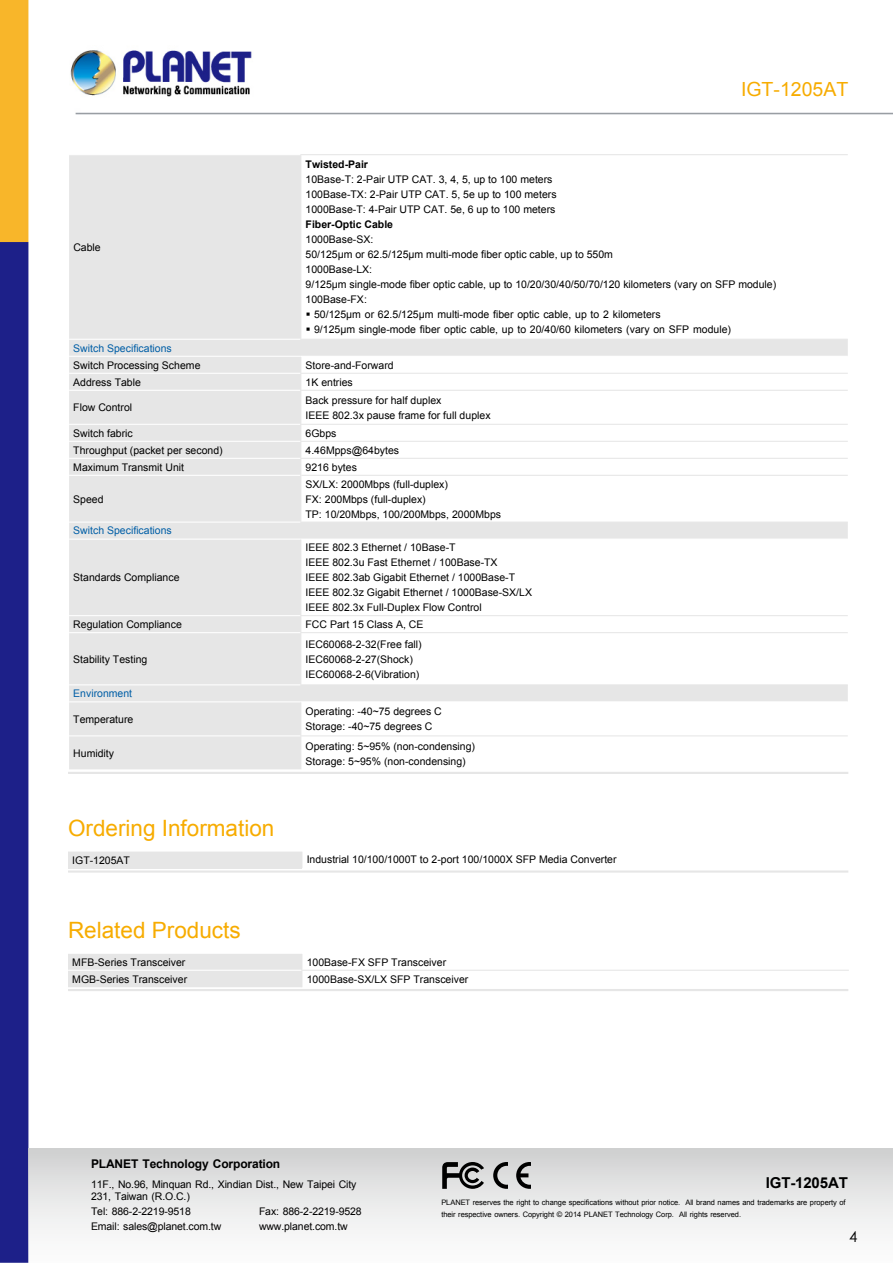
<style>
.page{position:relative;width:893px;height:1263px;background:#fff}
.page>*{position:absolute;margin:0;border:0;box-sizing:border-box;transform-origin:0 0}
.t1{font:22.5px "Arial";color:#f7ac00}
.t2{font:19.5px "Arial";color:#f7ac00}
.t3{font:700 15px "Arial";letter-spacing:-.01em;color:#000}
.t4{font:15px "Century Gothic";color:#000}
.t5{font:700 12px "Arial";letter-spacing:-.01em;color:#000}
.t6{font:10.5px/15px "Arial";color:#000}
.t7{font:10.5px "Arial";color:#005ea6}
.t8{font:700 10.5px "Arial";color:#000}
.t9{font:7.5px/12px "Arial";letter-spacing:-.01em;color:#000}
</style>
<div class="page">
<img style="left:0;top:0;width:893px;height:1263px">
<div style="left:29px;top:1148px;width:864px;height:115px;background:linear-gradient(to bottom,#d2d3d3,#fff)"></div>
<svg style="left:442px;top:1162px;width:42px;height:27px"></svg>
<svg style="left:493px;top:1162px;width:15px;height:27px"></svg>
<svg style="left:516px;top:1162px;width:15px;height:27px"></svg>
<div style="left:69px;top:155px;width:232px;height:614px;background:#e6e6e6"></div>
<svg style="left:301px;top:155px;width:547px;height:615px"></svg>
<hr style="left:300px;top:441px;width:548px;height:1px;background:#e6e6e6">
<hr style="left:300px;top:458px;width:548px;height:1px;background:#e6e6e6">
<hr style="left:69px;top:539px;width:232px;height:1px;background:#fff">
<hr style="left:69px;top:701px;width:232px;height:1px;background:#fff">
<hr style="left:301px;top:539px;width:547px;height:1px;background:#fff">
<hr style="left:301px;top:701px;width:547px;height:1px;background:#fff">
<svg style="left:300px;top:357px;width:1px;height:33px"></svg>
<hr style="left:300px;top:391px;width:1px;height:33px;background:#e6e6e6">
<hr style="left:300px;top:373px;width:548px;height:1px;background:#e6e6e6">
<hr style="left:69px;top:356px;width:232px;height:1px;background:#fff">
<hr style="left:69px;top:458px;width:231px;height:1px;background:#fff">
<hr style="left:301px;top:356px;width:547px;height:1px;background:#fff">
<hr style="left:301px;top:475px;width:547px;height:1px;background:#e6e6e6">
<hr style="left:300px;top:154px;width:548px;height:1px;background:#e6e6e6">
<hr style="left:300px;top:339px;width:548px;height:1px;background:#e6e6e6">
<hr style="left:300px;top:522px;width:548px;height:1px;background:#e6e6e6">
<hr style="left:300px;top:615px;width:548px;height:1px;background:#e6e6e6">
<hr style="left:300px;top:632px;width:548px;height:1px;background:#e6e6e6">
<hr style="left:300px;top:684px;width:548px;height:1px;background:#e6e6e6">
<hr style="left:300px;top:735px;width:548px;height:1px;background:#e6e6e6">
<hr style="left:69px;top:475px;width:231px;height:1px;background:#fff">
<hr style="left:300px;top:155px;width:1px;height:184px;background:#e6e6e6">
<hr style="left:300px;top:475px;width:1px;height:47px;background:#e6e6e6">
<hr style="left:300px;top:540px;width:1px;height:75px;background:#e6e6e6">
<svg style="left:300px;top:616px;width:1px;height:16px"></svg>
<hr style="left:300px;top:633px;width:1px;height:51px;background:#e6e6e6">
<hr style="left:300px;top:702px;width:1px;height:33px;background:#e6e6e6">
<hr style="left:300px;top:736px;width:1px;height:33px;background:#e6e6e6">
<svg style="left:300px;top:425px;width:1px;height:50px"></svg>
<hr style="left:69px;top:154px;width:231px;height:1px;background:#fff">
<hr style="left:69px;top:339px;width:231px;height:1px;background:#fff">
<hr style="left:69px;top:522px;width:231px;height:1px;background:#fff">
<hr style="left:69px;top:615px;width:231px;height:1px;background:#fff">
<hr style="left:69px;top:632px;width:231px;height:1px;background:#fff">
<hr style="left:69px;top:684px;width:231px;height:1px;background:#fff">
<hr style="left:69px;top:735px;width:231px;height:1px;background:#fff">
<hr style="left:69px;top:769px;width:232px;height:1px;background:#fff">
<hr style="left:69px;top:373px;width:231px;height:1px;background:#fff">
<hr style="left:69px;top:390px;width:231px;height:1px;background:#fff">
<hr style="left:69px;top:424px;width:231px;height:1px;background:#fff">
<hr style="left:69px;top:441px;width:231px;height:1px;background:#fff">
<hr style="left:300px;top:390px;width:548px;height:1px;background:#e6e6e6">
<hr style="left:300px;top:424px;width:548px;height:1px;background:#e6e6e6">
<hr style="left:68px;top:772px;width:780px;height:2px;background:#e6e6e6">
<div style="left:68px;top:851px;width:234px;height:17px;background:#e6e6e6"></div>
<div style="left:302px;top:851px;width:547px;height:17px;background:#fff"></div>
<hr style="left:68px;top:850px;width:234px;height:1px;background:#fff">
<svg style="left:68px;top:954px;width:781px;height:33px"></svg>
<hr style="left:302px;top:953px;width:547px;height:1px;background:#fff">
<hr style="left:301px;top:970px;width:548px;height:1px;background:#e6e6e6">
<hr style="left:68px;top:970px;width:233px;height:1px;background:#fff">
<hr style="left:68px;top:953px;width:234px;height:1px;background:#fff">
<hr style="left:68px;top:870px;width:780px;height:3px;background:#e6e6e6">
<hr style="left:68px;top:989px;width:780px;height:2px;background:#e6e6e6">
<p class="t6" style="left:73px;top:240px;width:29px">Cable</p>
<h2 class="t2" style="left:741px;top:77px;width:109px">IGT-1205AT</h2>
<p class="t8" style="left:306px;top:158px;width:64px">Twisted-Pair</p>
<p class="t6" style="left:306px;top:172px;width:252px">10Base-T: 2-Pair UTP CAT. 3, 4, 5, up to 100 meters<br>100Base-TX: 2-Pair UTP CAT. 5, 5e up to 100 meters<br>1000Base-T: 4-Pair UTP CAT. 5e, 6 up to 100 meters</p>
<p class="t8" style="left:306px;top:218px;width:89px">Fiber-Optic Cable</p>
<p class="t6" style="left:306px;top:232px;width:69px">1000Base-SX:</p>
<p class="t6" style="left:306px;top:247px;width:309px">50/125μm or 62.5/125μm multi-mode fiber optic cable, up to 550m</p>
<p class="t6" style="left:306px;top:262px;width:68px">1000Base-LX:</p>
<p class="t6" style="left:306px;top:277px;width:472px">9/125μm single-mode fiber optic cable, up to 10/20/30/40/50/70/120 kilometers (vary on SFP module)</p>
<p class="t6" style="left:306px;top:292px;width:63px">100Base-FX:</p>
<p class="t6" style="left:314px;top:307px;width:348px">50/125μm or 62.5/125μm multi-mode fiber optic cable, up to 2 kilometers</p>
<p class="t6" style="left:314px;top:322px;width:418px">9/125μm single-mode fiber optic cable, up to 20/40/60 kilometers (vary on SFP module)</p>
<p class="t7" style="left:73px;top:341px;width:100px">Switch Specifications</p>
<p class="t6" style="left:73px;top:357px;width:129px">Switch Processing Scheme</p>
<p class="t6" style="left:306px;top:357px;width:90px">Store-and-Forward</p>
<p class="t6" style="left:73px;top:374px;width:69px">Address Table</p>
<p class="t6" style="left:306px;top:374px;width:49px">1K entries</p>
<p class="t6" style="left:73px;top:400px;width:60px">Flow Control</p>
<p class="t6" style="left:306px;top:392px;width:187px">Back pressure for half duplex<br>IEEE 802.3x pause frame for full duplex</p>
<p class="t6" style="left:73px;top:425px;width:61px">Switch fabric</p>
<p class="t6" style="left:306px;top:425px;width:32px">6Gbps</p>
<p class="t6" style="left:73px;top:442px;width:151px">Throughput (packet per second)</p>
<p class="t6" style="left:306px;top:442px;width:95px">4.46Mpps@64bytes</p>
<p class="t6" style="left:73px;top:459px;width:112px">Maximum Transmit Unit</p>
<p class="t6" style="left:306px;top:459px;width:53px">9216 bytes</p>
<p class="t6" style="left:73px;top:491px;width:32px">Speed</p>
<p class="t6" style="left:306px;top:476px;width:197px">SX/LX: 2000Mbps (full-duplex)<br>FX: 200Mbps (full-duplex)<br>TP: 10/20Mbps, 100/200Mbps, 2000Mbps</p>
<p class="t7" style="left:73px;top:524px;width:100px">Switch Specifications</p>
<p class="t6" style="left:73px;top:570px;width:108px">Standards Compliance</p>
<p class="t6" style="left:306px;top:540px;width:228px">IEEE 802.3 Ethernet / 10Base-T<br>IEEE 802.3u Fast Ethernet / 100Base-TX<br>IEEE 802.3ab Gigabit Ethernet / 1000Base-T IEEE 802.3z Gigabit Ethernet / 1000Base-SX/LX IEEE 802.3x Full-Duplex Flow Control</p>
<p class="t6" style="left:73px;top:617px;width:110px">Regulation Compliance</p>
<p class="t6" style="left:306px;top:617px;width:119px">FCC Part 15 Class A, CE</p>
<p class="t6" style="left:73px;top:651px;width:76px">Stability Testing</p>
<p class="t6" style="left:306px;top:636px;width:118px">IEC60068-2-32(Free fall)<br>IEC60068-2-27(Shock)<br>IEC60068-2-6(Vibration)</p>
<p class="t7" style="left:73px;top:687px;width:60px">Environment</p>
<p class="t6" style="left:73px;top:712px;width:62px">Temperature</p>
<p class="t6" style="left:306px;top:704px;width:138px">Operating: -40~75 degrees C<br>Storage: -40~75 degrees C</p>
<p class="t6" style="left:73px;top:746px;width:42px">Humidity</p>
<p class="t6" style="left:306px;top:738px;width:171px">Operating: 5~95% (non-condensing)<br>Storage: 5~95% (non-condensing)</p>
<h1 class="t1" style="left:68px;top:813px;width:208px">Ordering Information</h1>
<p class="t6" style="left:72px;top:852px;width:59px">IGT-1205AT</p>
<p class="t6" style="left:307px;top:852px;width:311px">Industrial 10/100/1000T to 2-port 100/1000X SFP Media Converter</p>
<h1 class="t1" style="left:68px;top:915px;width:174px">Related Products</h1>
<p class="t6" style="left:72px;top:954px;width:115px">MFB-Series Transceiver</p>
<p class="t6" style="left:307px;top:954px;width:141px">100Base-FX SFP Transceiver</p>
<p class="t6" style="left:72px;top:972px;width:116px">MGB-Series Transceiver</p>
<p class="t6" style="left:307px;top:972px;width:163px">1000Base-SX/LX SFP Transceiver</p>
<p class="t5" style="left:91px;top:1156px;width:191px">PLANET Technology Corporation</p>
<p class="t6" style="left:91px;top:1178px;width:267px;line-height:12px">11F., No.96, Minquan Rd., Xindian Dist., New Taipei City<br>231, Taiwan (R.O.C.)</p>
<p class="t6" style="left:91px;top:1204px;width:101px">Tel: 886-2-2219-9518</p>
<p class="t6" style="left:259px;top:1204px;width:104px">Fax: 886-2-2219-9528</p>
<p class="t6" style="left:91px;top:1219px;width:132px">Email: sales@planet.com.tw</p>
<p class="t6" style="left:259px;top:1219px;width:90px">www.planet.com.tw</p>
<h3 class="t3" style="left:766px;top:1172px;width:84px">IGT-1205AT</h3>
<p class="t9" style="left:441px;top:1196px;width:406px">PLANET reserves the right to change specifications without prior notice. All brand names and trademarks are property of their respective owners. Copyright © 2014 PLANET Technology Corp. All rights reserved.</p>
<h3 class="t4" style="left:849px;top:1227px;width:10px">4</h3>
</div>
